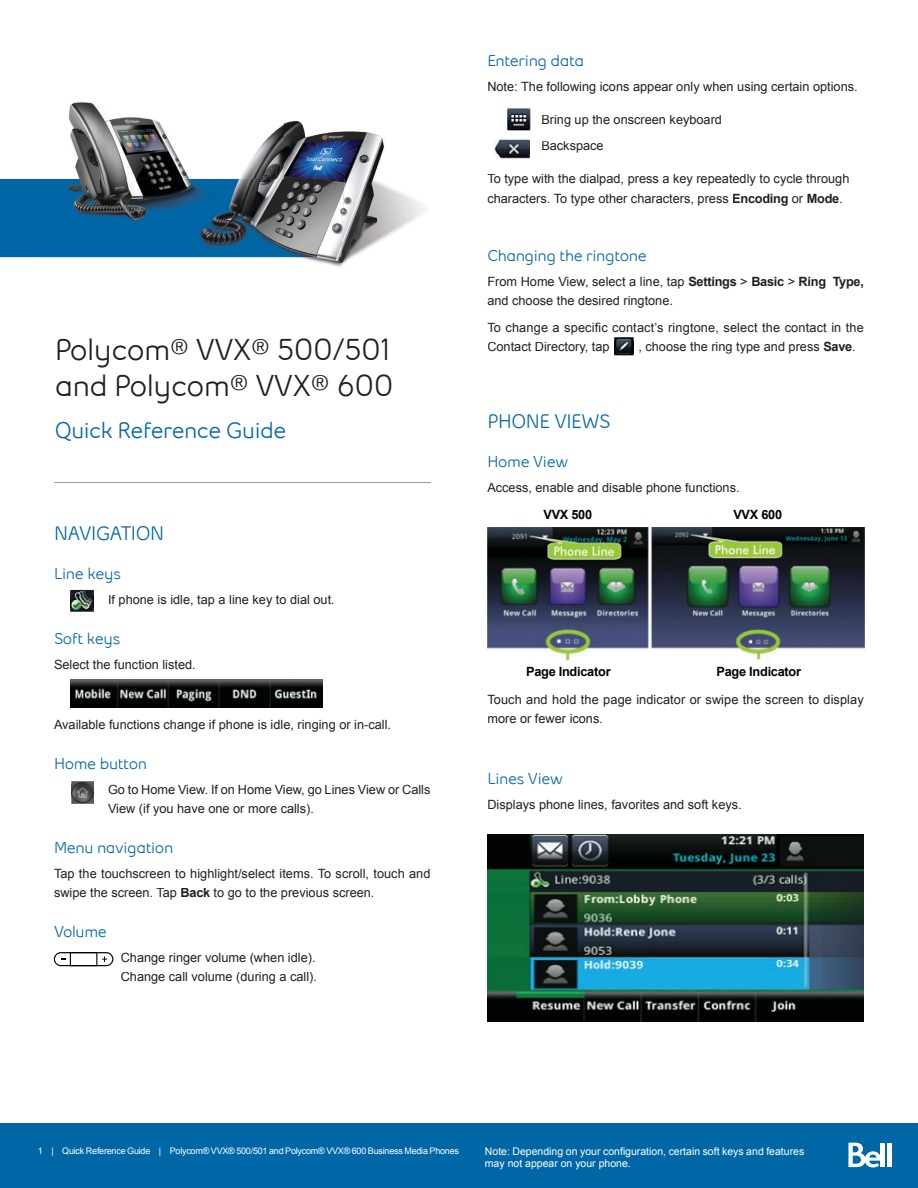
<style>
.page{position:relative;width:918px;height:1188px;background:#fff}
.page>*{position:absolute;margin:0;border:0;box-sizing:border-box;transform-origin:0 0}
.t1{font:600 30px/36px "Bell Slim";letter-spacing:-.02em;color:#231f20}
.t2{font:600 22.5px "Bell Slim";letter-spacing:-.02em;color:#0067a6}
.t3{font:600 19.5px "Bell Slim";letter-spacing:-.02em;color:#0067a6}
.t4{font:600 15.75px "Bell Slim";letter-spacing:-.02em;color:#0067a6}
.t5{font:12.75px/19.5px "Arial";color:#231f20}
.t6{font:700 12.75px "Arial";letter-spacing:-.02em;color:#020304}
.t7{font:10.5px/12.6px "Arial";color:#fff}
.t8{font:9px "Arial";letter-spacing:-.025em;color:#fff}
.s1{font-weight:700}
</style>
<div class="page">
<div style="left:0;top:1123px;width:918px;height:65px;background:#0067a6"></div>
<hr style="left:881px;top:1143px;width:4px;height:24px;background:#fff">
<hr style="left:887px;top:1143px;width:4px;height:24px;background:#fff">
<svg style="left:848px;top:1143px;width:33px;height:24px"></svg>
<div style="left:0;top:179px;width:39px;height:78px;background:#0067a6"></div>
<img style="left:39px;top:102px;width:386px;height:165px">
<img style="left:39px;top:179px;width:306px;height:78px">
<hr style="left:54px;top:482px;width:377px;height:1px;background:#96989b">
<img style="left:507px;top:108px;width:24px;height:22px">
<img style="left:507px;top:115px;width:24px;height:12px">
<img style="left:71px;top:781px;width:23px;height:23px">
<img style="left:71px;top:784px;width:23px;height:12px">
<img style="left:70px;top:590px;width:24px;height:22px">
<img style="left:70px;top:595px;width:24px;height:12px">
<svg style="left:54px;top:952px;width:59px;height:14px"></svg>
<img style="left:495px;top:140px;width:35px;height:18px">
<img style="left:494px;top:141px;width:36px;height:12px">
<img style="left:70px;top:679px;width:252px;height:28px">
<img style="left:614px;top:337px;width:20px;height:18px">
<img style="left:614px;top:342px;width:20px;height:12px">
<img style="left:487px;top:834px;width:377px;height:187px">
<img style="left:488px;top:528px;width:376px;height:133px">
<h1 class="t1" style="left:55px;top:331px;width:340px">Polycom® VVX® 500/501 and Polycom® VVX® 600</h1>
<h2 class="t2" style="left:55px;top:417px;width:233px">Quick Reference Guide</h2>
<h3 class="t3" style="left:54px;top:521px;width:112px">NAVIGATION</h3>
<p class="t4" style="left:54px;top:564px;width:68px">Line keys</p>
<p class="t5" style="left:108px;top:590px;width:228px">If phone is idle, tap a line key to dial out.</p>
<p class="t4" style="left:54px;top:629px;width:68px">Soft keys</p>
<p class="t5" style="left:54px;top:655px;width:143px">Select the function listed.</p>
<p class="t5" style="left:54px;top:715px;width:339px">Available functions change if phone is idle, ringing or in-call.</p>
<p class="t4" style="left:54px;top:754px;width:95px">Home button</p>
<p class="t5" style="left:108px;top:780px;width:324px">Go to Home View. If on Home View, go Lines View or Calls<br>View (if you have one or more calls).</p>
<p class="t4" style="left:54px;top:838px;width:121px">Menu navigation</p>
<p class="t5" style="left:54px;top:864px;width:378px">Tap the touchscreen to highlight/select items. To scroll, touch and swipe the screen. Tap <span class="s1">Back</span> to go to the previous screen.</p>
<p class="t4" style="left:54px;top:922px;width:54px">Volume</p>
<p class="t5" style="left:121px;top:948px;width:198px">Change ringer volume (when idle).<br>Change call volume (during a call).</p>
<p class="t4" style="left:487px;top:51px;width:98px">Entering data</p>
<p class="t5" style="left:487px;top:77px;width:372px">Note: The following icons appear only when using certain options.</p>
<p class="t5" style="left:541px;top:107px;width:182px;line-height:26.2px">Bring up the onscreen keyboard<br>Backspace</p>
<p class="t5" style="left:487px;top:169px;width:364px">To type with the dialpad, press a key repeatedly to cycle through characters. To type other characters, press <span class="s1">Encoding</span> or <span class="s1">Mode</span>.</p>
<p class="t4" style="left:487px;top:246px;width:161px">Changing the ringtone</p>
<p class="t5" style="left:487px;top:272px;width:378px">From Home View, select a line, tap <span class="s1">Settings</span> &gt; <span class="s1">Basic</span> &gt; <span class="s1">Ring Type, </span>and choose the desired ringtone.</p>
<p class="t5" style="left:487px;top:317px;width:378px">To change a specific contact’s ringtone, select the contact in the<br>Contact Directory, tap</p>
<p class="t5" style="left:638px;top:337px;width:219px">, choose the ring type and press <span class="s1">Save</span>.</p>
<h3 class="t3" style="left:487px;top:409px;width:125px">PHONE VIEWS</h3>
<p class="t4" style="left:487px;top:452px;width:82px">Home View</p>
<p class="t5" style="left:487px;top:478px;width:254px">Access, enable and disable phone functions.</p>
<p class="t6" style="left:543px;top:506px;width:50px">VVX 500</p>
<p class="t6" style="left:526px;top:663px;width:86px">Page Indicator</p>
<p class="t6" style="left:733px;top:506px;width:50px">VVX 600</p>
<p class="t6" style="left:717px;top:663px;width:86px">Page Indicator</p>
<p class="t5" style="left:488px;top:689px;width:378px">Touch and hold the page indicator or swipe the screen to display more or fewer icons.</p>
<p class="t4" style="left:487px;top:769px;width:77px">Lines View</p>
<p class="t5" style="left:487px;top:795px;width:256px">Displays phone lines, favorites and soft keys.</p>
<p class="t8" style="left:38px;top:1145px;width:423px">1 | Quick Reference Guide | Polycom® VVX® 500/501 and Polycom® VVX® 600 Business Media Phones</p>
<p class="t7" style="left:485px;top:1145px;width:321px">Note: Depending on your configuration, certain soft keys and features may not appear on your phone.</p>
</div>
